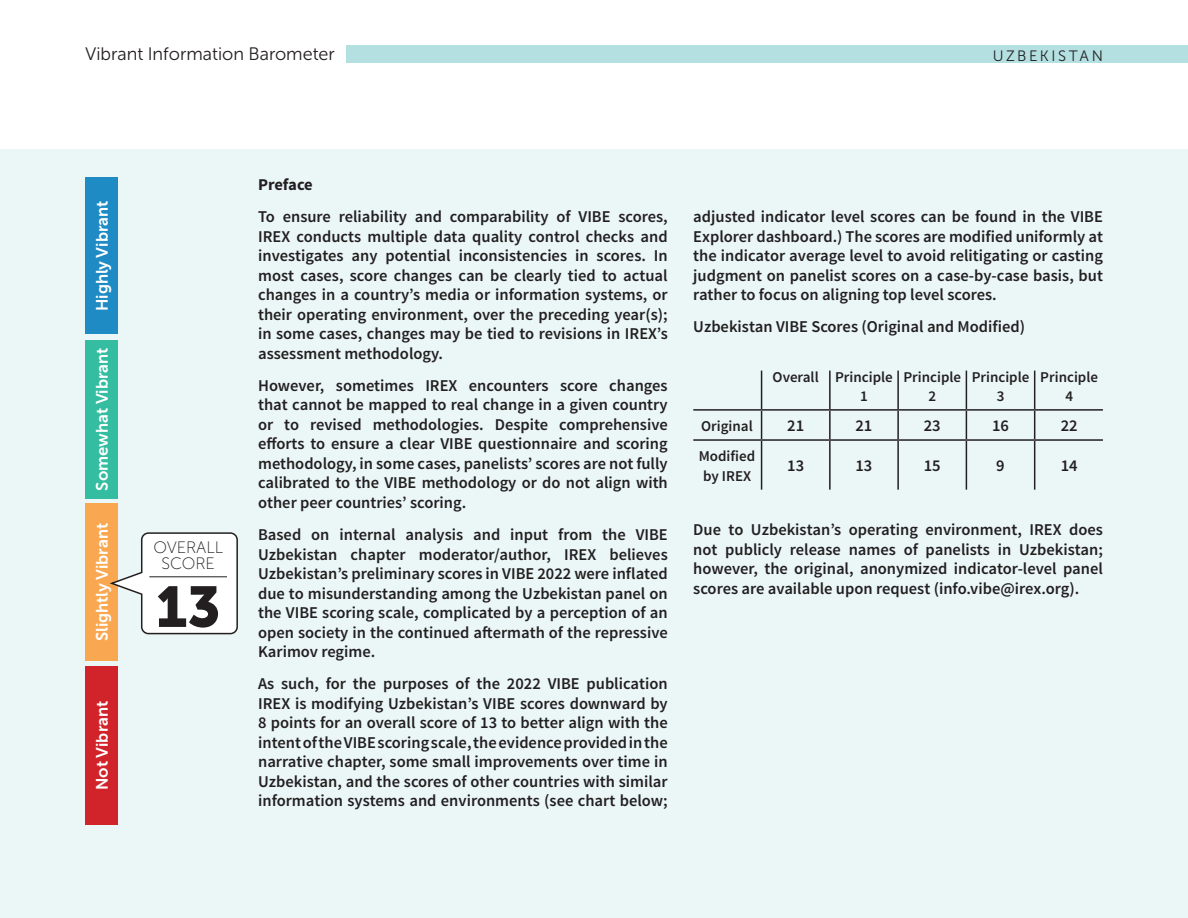
<style>
.page{position:relative;width:1188px;height:918px;background:#fff}
.page>*{position:absolute;margin:0;border:0;box-sizing:border-box;transform-origin:0 0}
.t1{font:57px "Museo Sans Cyrl 900";color:#231f20}
.t2{font:18px "Museo Sans Cyrl 300";color:#231f20}
.Opening_Text{font:600 16.5px/19.5px "Source Sans Pro";color:#231f20;text-align:justify}
.Opening_Text-2{font:16.5px "Museo Sans Cyrl 700";color:#fff}
.t3{font:16.5px/16.5px "Museo Sans Cyrl 100";color:#231f20;text-align:center}
.Opening_Text-3{font:700 16.5px "Source Sans Pro";letter-spacing:-.01em;color:#231f20}
.Opening_Text-4{font:600 15px/19.5px "Source Sans Pro";color:#231f20;text-align:center}
.t4{font:15px "Museo Sans Cyrl 300";letter-spacing:.17em;color:#231f20}
</style>
<div class="page">
<div style="left:346px;top:45px;width:842px;height:18px;background:#b4e0e2"></div>
<div style="left:0;top:150px;width:1188px;height:768px;background:#ebf7f7"></div>
<hr style="left:761px;top:371px;width:1px;height:38px;background:#231f20">
<hr style="left:829px;top:371px;width:2px;height:38px;background:#231f20">
<hr style="left:897px;top:371px;width:2px;height:38px;background:#231f20">
<hr style="left:966px;top:371px;width:1px;height:38px;background:#231f20">
<hr style="left:1034px;top:371px;width:1px;height:38px;background:#231f20">
<hr style="left:693px;top:409px;width:69px;height:2px;background:#231f20">
<hr style="left:762px;top:409px;width:68px;height:2px;background:#231f20">
<svg style="left:761px;top:411px;width:1px;height:28px"></svg>
<hr style="left:830px;top:409px;width:68px;height:2px;background:#231f20">
<hr style="left:829px;top:411px;width:2px;height:28px;background:#231f20">
<hr style="left:898px;top:409px;width:68px;height:2px;background:#231f20">
<hr style="left:897px;top:411px;width:2px;height:28px;background:#231f20">
<hr style="left:966px;top:409px;width:69px;height:2px;background:#231f20">
<svg style="left:966px;top:411px;width:1px;height:28px"></svg>
<hr style="left:1035px;top:409px;width:68px;height:2px;background:#231f20">
<svg style="left:1034px;top:411px;width:1px;height:28px"></svg>
<hr style="left:693px;top:439px;width:69px;height:2px;background:#231f20">
<hr style="left:762px;top:439px;width:68px;height:2px;background:#231f20">
<hr style="left:761px;top:441px;width:1px;height:49px;background:#231f20">
<hr style="left:830px;top:439px;width:68px;height:2px;background:#231f20">
<hr style="left:829px;top:441px;width:2px;height:49px;background:#231f20">
<hr style="left:898px;top:439px;width:68px;height:2px;background:#231f20">
<hr style="left:897px;top:441px;width:2px;height:49px;background:#231f20">
<hr style="left:966px;top:439px;width:69px;height:2px;background:#231f20">
<hr style="left:966px;top:441px;width:1px;height:49px;background:#231f20">
<hr style="left:1035px;top:439px;width:68px;height:2px;background:#231f20">
<hr style="left:1034px;top:441px;width:1px;height:49px;background:#231f20">
<div style="left:85px;top:177px;width:33px;height:157px;background:#1f8bc4"></div>
<div style="left:85px;top:340px;width:33px;height:158px;background:#34bda0"></div>
<div style="left:85px;top:504px;width:33px;height:157px;background:#f9a851"></div>
<div style="left:85px;top:666px;width:33px;height:158px;background:#d1232a"></div>
<svg style="left:110px;top:532px;width:128px;height:103px"></svg>
<hr style="left:149px;top:576px;width:78px;height:1px;background:#231f20">
<p class="t2" style="left:85px;top:44px;width:251px">Vibrant Information Barometer</p>
<p class="t4" style="left:993px;top:48px;width:112px">UZBEKISTAN</p>
<p class="Opening_Text-2" style="left:93px;top:311px;width:112px;rotate:-90deg">Highly Vibrant</p>
<p class="Opening_Text-2" style="left:93px;top:491px;width:145px;rotate:-90deg">Somewhat Vibrant</p>
<p class="Opening_Text-2" style="left:93px;top:641px;width:120px;rotate:-90deg">Slightly Vibrant</p>
<p class="Opening_Text-2" style="left:93px;top:790px;width:91px;rotate:-90deg">Not Vibrant</p>
<p class="t3" style="left:153px;top:539px;width:71px">OVERALL<br>SCORE</p>
<p class="t1" style="left:156px;top:575px;width:66px">13</p>
<p class="Opening_Text-3" style="left:258px;top:174px;width:56px">Preface</p>
<p class="Opening_Text" style="left:258px;top:207px;width:411px">To ensure reliability and comparability of VIBE scores, IREX conducts multiple data quality control checks and investigates any potential inconsistencies in scores. In most cases, score changes can be clearly tied to actual changes in a country’s media or information systems, or their operating environment, over the preceding year(s); in some cases, changes may be tied to revisions in IREX’s assessment methodology.</p>
<p class="Opening_Text" style="left:258px;top:376px;width:411px">However, sometimes IREX encounters score changes that cannot be mapped to real change in a given country or to revised methodologies. Despite comprehensive efforts to ensure a clear VIBE questionnaire and scoring methodology, in some cases, panelists’ scores are not fully calibrated to the VIBE methodology or do not align with other peer countries’ scoring.</p>
<p class="Opening_Text" style="left:258px;top:525px;width:411px">Based on internal analysis and input from the VIBE Uzbekistan chapter moderator/author, IREX believes Uzbekistan’s preliminary scores in VIBE 2022 were inflated due to misunderstanding among the Uzbekistan panel on the VIBE scoring scale, complicated by a perception of an open society in the continued aftermath of the repressive Karimov regime.</p>
<p class="Opening_Text" style="left:258px;top:675px;width:411px">As such, for the purposes of the 2022 VIBE publication IREX is modifying Uzbekistan’s VIBE scores downward by 8 points for an overall score of 13 to better align with the intent of the VIBE scoring scale, the evidence provided in the narrative chapter, some small improvements over time in Uzbekistan, and the scores of other countries with similar information systems and environments (see chart below;</p>
<p class="Opening_Text" style="left:693px;top:207px;width:411px">adjusted indicator level scores can be found in the VIBE Explorer dashboard.) The scores are modified uniformly at the indicator average level to avoid relitigating or casting judgment on panelist scores on a case-by-case basis, but rather to focus on aligning top level scores.</p>
<p class="Opening_Text" style="left:693px;top:318px;width:333px">Uzbekistan VIBE Scores (Original and Modified)</p>
<p class="Opening_Text-4" style="left:773px;top:368px;width:48px">Overall</p>
<p class="Opening_Text-4" style="left:835px;top:368px;width:59px">Principle<br>1</p>
<p class="Opening_Text-4" style="left:903px;top:368px;width:59px">Principle<br>2</p>
<p class="Opening_Text-4" style="left:972px;top:368px;width:59px">Principle<br>3</p>
<p class="Opening_Text-4" style="left:1040px;top:368px;width:59px">Principle<br>4</p>
<p class="Opening_Text-4" style="left:701px;top:416px;width:53px">Original</p>
<p class="Opening_Text" style="left:787px;top:416px;width:18px">21</p>
<p class="Opening_Text" style="left:856px;top:416px;width:18px">21</p>
<p class="Opening_Text" style="left:924px;top:416px;width:18px">23</p>
<p class="Opening_Text" style="left:992px;top:416px;width:18px">16</p>
<p class="Opening_Text" style="left:1061px;top:416px;width:18px">22</p>
<p class="Opening_Text-4" style="left:699px;top:447px;width:58px;text-align:left">Modified by IREX</p>
<p class="Opening_Text" style="left:787px;top:457px;width:18px">13</p>
<p class="Opening_Text" style="left:856px;top:457px;width:18px">13</p>
<p class="Opening_Text" style="left:924px;top:457px;width:18px">15</p>
<p class="Opening_Text" style="left:996px;top:457px;width:10px">9</p>
<p class="Opening_Text" style="left:1061px;top:457px;width:18px">14</p>
<p class="Opening_Text" style="left:693px;top:521px;width:411px">Due to Uzbekistan’s operating environment, IREX does not publicly release names of panelists in Uzbekistan; however, the original, anonymized indicator-level panel scores are available upon request (info.vibe@irex.org).</p>
</div>
